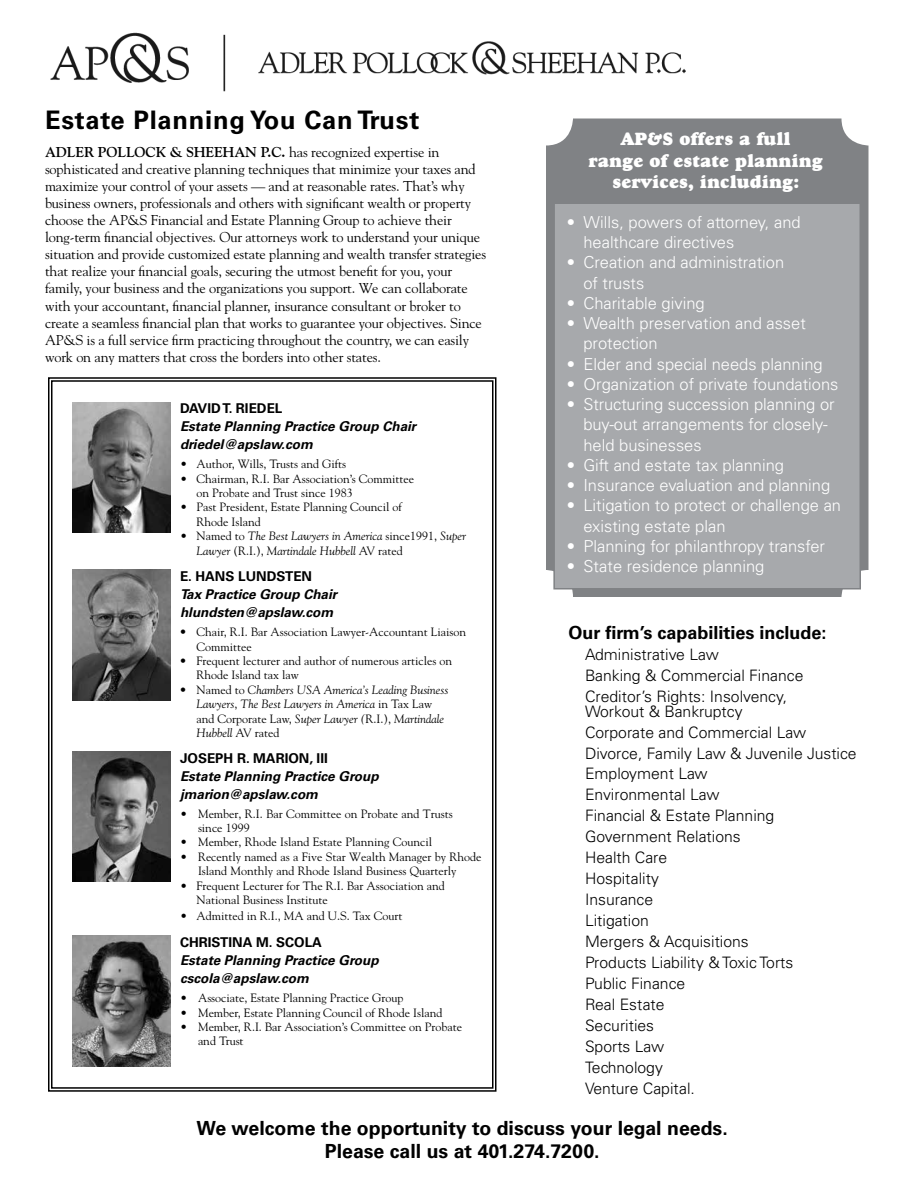
<style>
.page{position:relative;width:918px;height:1188px;background:#fff}
.page>*{position:absolute;margin:0;border:0;box-sizing:border-box;transform-origin:0 0}
.t1{font:700 25.5px "Univers LT Std";letter-spacing:.03em;color:#000}
.t2{font:700 19.5px/23.4px "Univers LT Std";color:#000;text-align:center}
.t3{font:18px/21.6px "Goudy Std Heavyface";color:#fff;text-align:center}
.t4{font:700 18px "Univers LT Std";color:#000}
.t5{font:300 16.5px/20.2px "Univers LT Std";color:#fff}
.t6{font:300 15.75px/21px "Univers LT Std";color:#000}
.t7{font:14.25px/17.1px "Goudy Std";letter-spacing:-.01em;color:#000}
.t8{font:italic 700 13.5px/18px "Univers LT Std";color:#000}
.t9{font:700 13.5px "Univers LT Std";color:#000}
.t10{font:12px/14.4px "Goudy Std";color:#000}
.t11{font:italic 12px/14.4px "Goudy Std";color:#000}
.s1{font-weight:700}
.s2{font-style:normal}
.s3{font-family:"Univers LT Std";font-weight:300}
.s4{font-family:"Univers LT Std";font-weight:300;font-style:normal}
</style>
<div class="page">
<svg style="left:48px;top:377px;width:449px;height:715px"></svg>
<img style="left:72px;top:402px;width:98px;height:131px">
<img style="left:72px;top:570px;width:98px;height:130px">
<img style="left:50px;top:33px;width:636px;height:59px">
<div style="left:546px;top:118px;width:322px;height:479px;background:#808285;border-radius:27px"></div>
<div style="left:554px;top:203px;width:306px;height:386px;background:#a7a9ac"></div>
<div style="left:553px;top:202px;width:308px;height:388px;border:2px solid #808285"></div>
<img style="left:72px;top:751px;width:98px;height:131px">
<img style="left:72px;top:936px;width:98px;height:130px">
<h1 class="t1" style="left:45px;top:105px;width:376px">Estate Planning You Can Trust</h1>
<p class="t7" style="left:45px;top:143px;width:443px"><span class="s1">ADLER POLLOCK &amp; SHEEHAN P.C.</span> has recognized expertise in sophisticated and creative planning techniques that minimize your taxes and maximize your control of your assets — and at reasonable rates. That’s why business owners, professionals and others with significant wealth or property choose the AP&amp;S Financial and Estate Planning Group to achieve their long-term financial objectives. Our attorneys work to understand your unique situation and provide customized estate planning and wealth transfer strategies that realize your financial goals, securing the utmost benefit for you, your family, your business and the organizations you support. We can collaborate with your accountant, financial planner, insurance consultant or broker to create a seamless financial plan that works to guarantee your objectives. Since AP&amp;S is a full service firm practicing throughout the country, we can easily work on any matters that cross the borders into other states.</p>
<p class="t9" style="left:180px;top:401px;width:104px">DAVID T. RIEDEL</p>
<p class="t8" style="left:180px;top:418px;width:238px">Estate Planning Practice Group Chair driedel@apslaw.com</p>
<p class="t10" style="left:180px;top:457px;width:168px">• Author, Wills, Trusts and Gifts</p>
<p class="t10" style="left:196px;top:471px;width:219px;text-indent:-16px">• Chairman, R.I. Bar Association’s Committee on Probate and Trust since 1983</p>
<p class="t10" style="left:196px;top:500px;width:207px;text-indent:-16px">• Past President, Estate Planning Council of<br>Rhode Island</p>
<p class="t11" style="left:196px;top:529px;width:271px;text-indent:-16px"><span class="s2">• Named to</span> The Best Lawyers in America <span class="s2">since1991,</span> Super<br>Lawyer <span class="s2">(R.I.),</span> Martindale Hubbell <span class="s2">AV rated</span></p>
<p class="t9" style="left:180px;top:569px;width:134px">E. HANS LUNDSTEN</p>
<p class="t8" style="left:180px;top:586px;width:159px">Tax Practice Group Chair hlundsten@apslaw.com</p>
<p class="t10" style="left:196px;top:625px;width:271px;text-indent:-16px"><span class="s3">•</span> Chair, R.I. Bar Association Lawyer-Accountant Liaison<br>Committee</p>
<p class="t10" style="left:196px;top:653px;width:257px;text-indent:-16px"><span class="s3">•</span> Frequent lecturer and author of numerous articles on<br>Rhode Island tax law</p>
<p class="t11" style="left:196px;top:682px;width:254px;text-indent:-16px"><span class="s4">•</span> <span class="s2">Named to</span> Chambers USA America’s Leading Business Lawyers<span class="s2">,</span> The Best Lawyers in America <span class="s2">in Tax Law and Corporate Law,</span> Super Lawyer (<span class="s2">R.I.),</span> Martindale Hubbell <span class="s2">AV rated</span></p>
<p class="t9" style="left:180px;top:750px;width:149px">JOSEPH R. MARION, III</p>
<p class="t8" style="left:180px;top:767px;width:200px">Estate Planning Practice Group jmarion@apslaw.com</p>
<p class="t10" style="left:198px;top:806px;width:256px;text-indent:-18px">• Member, R.I. Bar Committee on Probate and Trusts since 1999</p>
<p class="t10" style="left:180px;top:835px;width:254px">• Member, Rhode Island Estate Planning Council</p>
<p class="t10" style="left:180px;top:849px;width:303px;text-align:center">• Recently named as a Five Star Wealth Manager by Rhode<br>Island Monthly and Rhode Island Business Quarterly</p>
<p class="t10" style="left:196px;top:878px;width:250px;text-indent:-16px">• Frequent Lecturer for The R.I. Bar Association and<br>National Business Institute</p>
<p class="t10" style="left:180px;top:909px;width:224px">• Admitted in R.I., MA and U.S. Tax Court</p>
<p class="t9" style="left:180px;top:935px;width:143px">CHRISTINA M. SCOLA</p>
<p class="t8" style="left:180px;top:952px;width:200px">Estate Planning Practice Group cscola@apslaw.com</p>
<p class="t10" style="left:180px;top:991px;width:225px">• Associate, Estate Planning Practice Group</p>
<p class="t10" style="left:180px;top:1005px;width:264px">• Member, Estate Planning Council of Rhode Island</p>
<p class="t10" style="left:198px;top:1019px;width:266px;text-indent:-18px">• Member, R.I. Bar Association’s Committee on Probate and Trust</p>
<p class="t3" style="left:588px;top:128px;width:236px">AP&amp;S offers a full<br>range of estate planning services, including:</p>
<p class="t5" style="left:583px;top:212px;width:219px;text-indent:-16px">• Wills, powers of attorney, and healthcare directives</p>
<p class="t5" style="left:583px;top:252px;width:202px;text-indent:-16px">• Creation and administration of trusts</p>
<p class="t5" style="left:567px;top:293px;width:139px">• Charitable giving</p>
<p class="t5" style="left:583px;top:313px;width:224px;text-indent:-16px">• Wealth preservation and asset protection</p>
<p class="t5" style="left:567px;top:354px;width:257px">• Elder and special needs planning</p>
<p class="t5" style="left:567px;top:374px;width:273px">• Organization of private foundations</p>
<p class="t5" style="left:583px;top:394px;width:253px;text-indent:-16px">• Structuring succession planning or buy-out arrangements for closely&shy;held businesses</p>
<p class="t5" style="left:567px;top:455px;width:219px">• Gift and estate tax planning</p>
<p class="t5" style="left:567px;top:475px;width:265px">• Insurance evaluation and planning</p>
<p class="t5" style="left:583px;top:495px;width:259px;text-indent:-16px">• Litigation to protect or challenge an existing estate plan</p>
<p class="t5" style="left:567px;top:536px;width:260px">• Planning for philanthropy transfer</p>
<p class="t5" style="left:567px;top:556px;width:199px">• State residence planning</p>
<p class="t4" style="left:568px;top:622px;width:259px">Our firm’s capabilities include:</p>
<p class="t6" style="left:585px;top:643px;width:220px">Administrative Law<br>Banking &amp; Commercial Finance<br>Creditor’s Rights: Insolvency,</p>
<p class="t6" style="left:585px;top:700px;width:273px">Workout &amp; Bankruptcy<br>Corporate and Commercial Law<br>Divorce, Family Law &amp; Juvenile Justice<br>Employment Law<br>Environmental Law<br>Financial &amp; Estate Planning<br>Government Relations<br>Health Care<br>Hospitality<br>Insurance<br>Litigation<br>Mergers &amp; Acquisitions<br>Products Liability &amp; Toxic Torts<br>Public Finance<br>Real Estate<br>Securities<br>Sports Law<br>Technology<br>Venture Capital.</p>
<h2 class="t2" style="left:197px;top:1116px;width:533px">We welcome the opportunity to discuss your legal needs.<br>Please call us at 401.274.7200.</h2>
</div>
